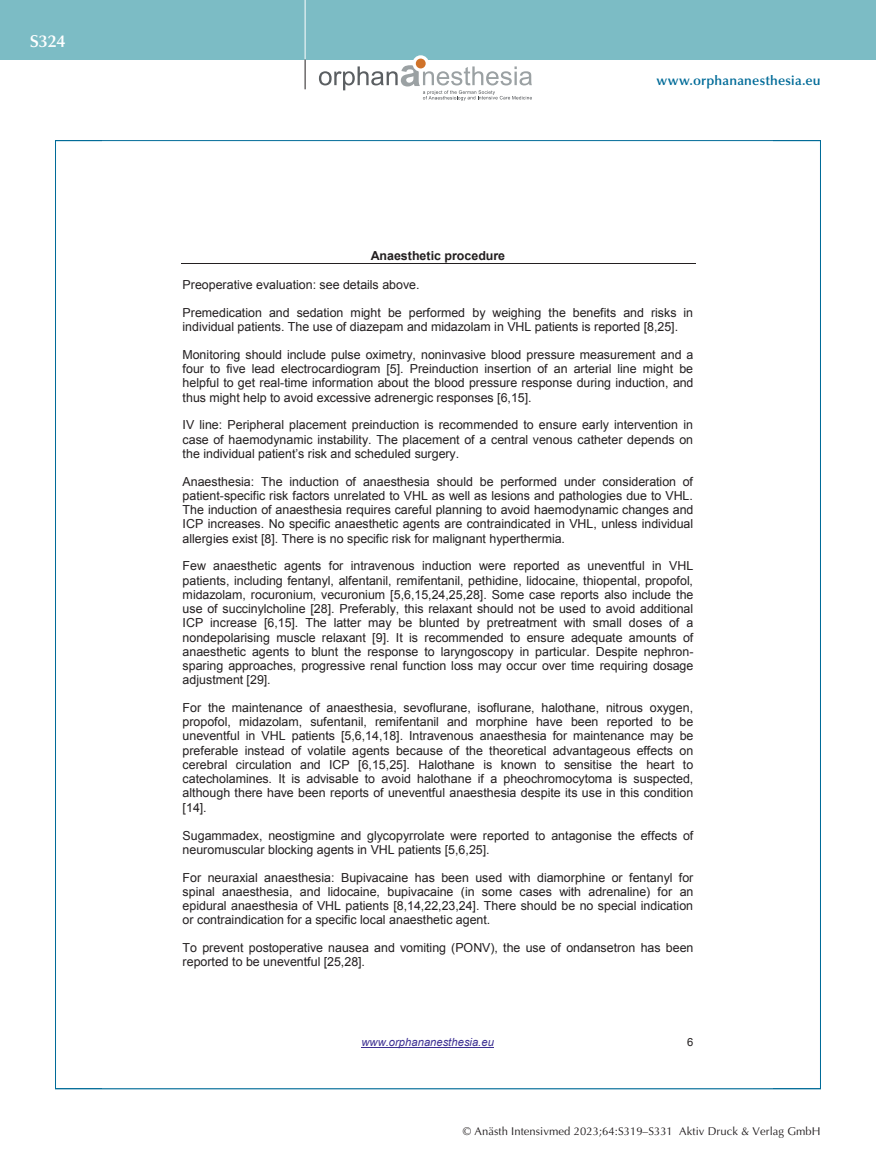
<style>
.page{position:relative;width:876px;height:1174px;background:#fff}
.page>*{position:absolute;margin:0;border:0;box-sizing:border-box;transform-origin:0 0}
.t1{font:600 17.25px "Optima";color:#fff}
.t2{font:600 13.5px "Optima";letter-spacing:.015em;color:#006b98}
.t3{font:12.45px/14.2px "Arial";color:#231f20;text-align:justify}
.t4{font:700 12.45px "Arial";color:#231f20}
.t5{font:11.25px "Optima";letter-spacing:.005em;color:#231f20}
.t6{font:italic 11.25px "Arial";color:#3c2f92}
.t7{font:11.25px "Arial";color:#231f20}
</style>
<div class="page">
<div style="left:0;top:0;width:876px;height:60px;background:#7cbcc5"></div>
<hr style="left:305px;top:0;width:1px;height:60px;background:#fff">
<svg style="left:305px;top:60px;width:1px;height:29px"></svg>
<svg style="left:412px;top:55px;width:17px;height:17px"></svg>
<div style="left:416px;top:59px;width:10px;height:9px;background:#d0732a;border-radius:50%"></div>
<svg style="left:319px;top:65px;width:213px;height:35px"></svg>
<hr style="left:361px;top:1047px;width:133px;height:1px;background:#3c2f92">
<hr style="left:181px;top:263px;width:514px;height:1px;background:#231f20">
<h1 class="t1" style="left:30px;top:31px;width:37px">S324</h1>
<p class="t2" style="left:656px;top:73px;width:166px">www.orphananesthesia.eu</p>
<p class="t4" style="left:371px;top:247px;width:136px">Anaesthetic procedure</p>
<p class="t3" style="left:183px;top:278px;width:238px">Preoperative evaluation: see details above.</p>
<p class="t3" style="left:183px;top:305px;width:512px">Premedication and sedation might be performed by weighing the benefits and risks in individual patients. The use of diazepam and midazolam in VHL patients is reported [8,25].</p>
<p class="t3" style="left:183px;top:347px;width:512px">Monitoring should include pulse oximetry, noninvasive blood pressure measurement and a four to five lead electrocardiogram [5]. Preinduction insertion of an arterial line might be helpful to get real-time information about the blood pressure response during induction, and thus might help to avoid excessive adrenergic responses [6,15].</p>
<p class="t3" style="left:183px;top:418px;width:512px">IV line: Peripheral placement preinduction is recommended to ensure early intervention in case of haemodynamic instability. The placement of a central venous catheter depends on the individual patient’s risk and scheduled surgery.</p>
<p class="t3" style="left:183px;top:474px;width:512px">Anaesthesia: The induction of anaesthesia should be performed under consideration of patient-specific risk factors unrelated to VHL as well as lesions and pathologies due to VHL.<br>The induction of anaesthesia requires careful planning to avoid haemodynamic changes and ICP increases. No specific anaesthetic agents are contraindicated in VHL, unless individual allergies exist [8]. There is no specific risk for malignant hyperthermia.</p>
<p class="t3" style="left:183px;top:559px;width:512px">Few anaesthetic agents for intravenous induction were reported as uneventful in VHL patients, including fentanyl, alfentanil, remifentanil, pethidine, lidocaine, thiopental, propofol, midazolam, rocuronium, vecuronium [5,6,15,24,25,28]. Some case reports also include the use of succinylcholine [28]. Preferably, this relaxant should not be used to avoid additional ICP increase [6,15]. The latter may be blunted by pretreatment with small doses of a nondepolarising muscle relaxant [9]. It is recommended to ensure adequate amounts of anaesthetic agents to blunt the response to laryngoscopy in particular. Despite nephron&shy;sparing approaches, progressive renal function loss may occur over time requiring dosage adjustment [29].</p>
<p class="t3" style="left:183px;top:700px;width:512px">For the maintenance of anaesthesia, sevoflurane, isoflurane, halothane, nitrous oxygen, propofol, midazolam, sufentanil, remifentanil and morphine have been reported to be uneventful in VHL patients [5,6,14,18]. Intravenous anaesthesia for maintenance may be preferable instead of volatile agents because of the theoretical advantageous effects on cerebral circulation and ICP [6,15,25]. Halothane is known to sensitise the heart to catecholamines. It is advisable to avoid halothane if a pheochromocytoma is suspected, although there have been reports of uneventful anaesthesia despite its use in this condition [14].</p>
<p class="t3" style="left:183px;top:828px;width:512px">Sugammadex, neostigmine and glycopyrrolate were reported to antagonise the effects of neuromuscular blocking agents in VHL patients [5,6,25].</p>
<p class="t3" style="left:183px;top:870px;width:512px">For neuraxial anaesthesia: Bupivacaine has been used with diamorphine or fentanyl for spinal anaesthesia, and lidocaine, bupivacaine (in some cases with adrenaline) for an epidural anaesthesia of VHL patients [8,14,22,23,24]. There should be no special indication or contraindication for a specific local anaesthetic agent.</p>
<p class="t3" style="left:183px;top:940px;width:512px">To prevent postoperative nausea and vomiting (PONV), the use of ondansetron has been reported to be uneventful [25,28].</p>
<p class="t6" style="left:361px;top:1035px;width:134px">www.orphananesthesia.eu</p>
<p class="t7" style="left:687px;top:1035px;width:8px">6</p>
<p class="t5" style="left:463px;top:1125px;width:359px">© Anästh Intensivmed 2023;64:S319–S331 Aktiv Druck &amp; Verlag GmbH</p>
</div>
